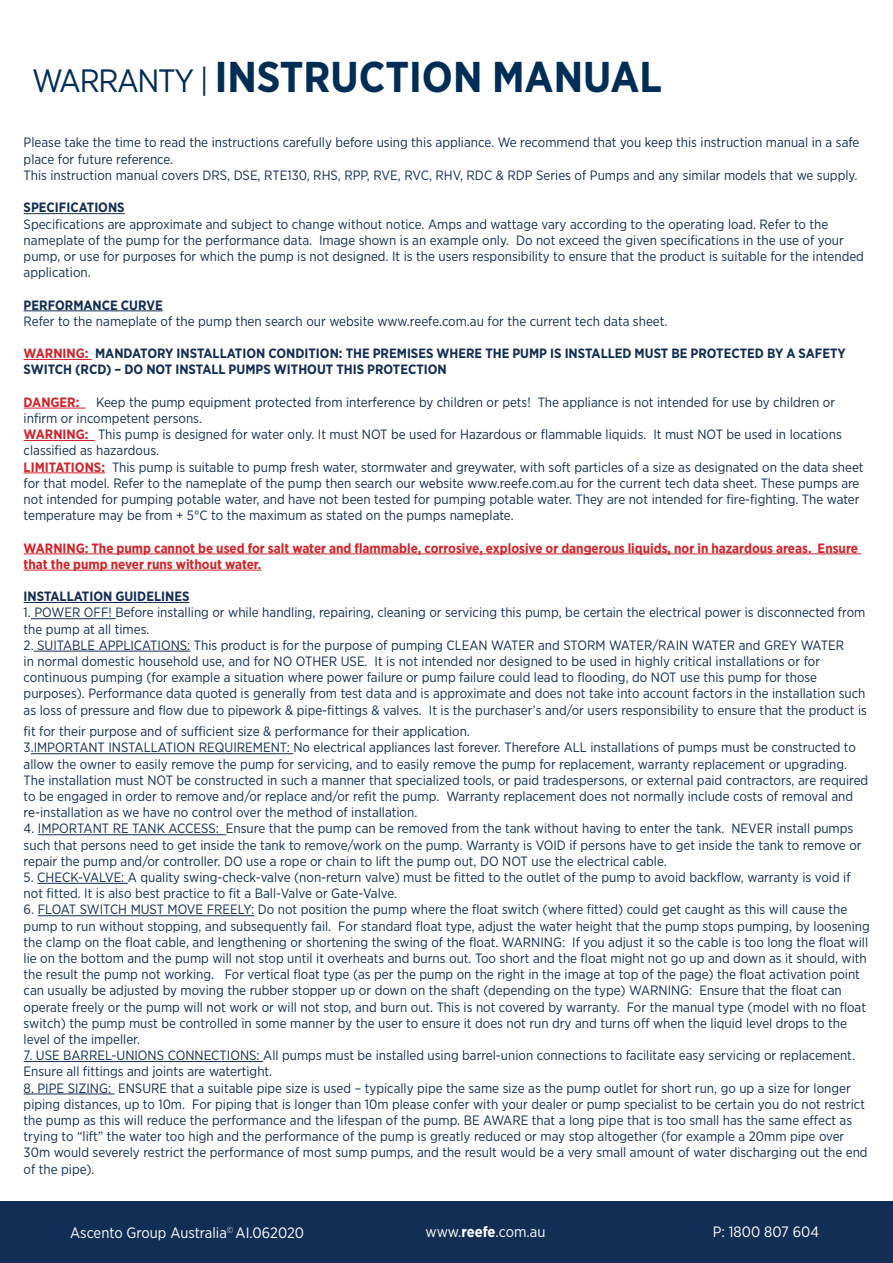
<style>
.page{position:relative;width:893px;height:1263px;background:#fff}
.page>*{position:absolute;margin:0;border:0;box-sizing:border-box;transform-origin:0 0}
.t1{font:700 43.05px "Gotham Narrow";color:#002d56}
.t2{font:15px "Gotham Narrow";color:#fff}
.t3{font:13.5px/16.2px "Gotham Narrow";color:#122e54}
.t4{font:700 13.5px/16.2px "Gotham Narrow";color:#122e54}
.t5{font:700 13.5px/16.2px "Gotham Narrow";color:#d1232a}
.s1{font-weight:400;font-size:32.25px}
.s2{color:#d1232a}
.s3{font-weight:700;color:#d1232a}
.s4{font-weight:700}
</style>
<div class="page">
<div style="left:0;top:1201px;width:893px;height:62px;background:#122e54"></div>
<hr style="left:24px;top:213px;width:101px;height:1px;background:#122e54">
<hr style="left:24px;top:310px;width:139px;height:1px;background:#122e54">
<hr style="left:24px;top:359px;width:68px;height:1px;background:#d1232a">
<hr style="left:24px;top:408px;width:62px;height:1px;background:#d1232a">
<hr style="left:24px;top:440px;width:71px;height:1px;background:#d1232a">
<hr style="left:24px;top:472px;width:81px;height:1px;background:#d1232a">
<hr style="left:24px;top:553px;width:837px;height:1px;background:#d1232a">
<hr style="left:24px;top:570px;width:237px;height:1px;background:#d1232a">
<hr style="left:24px;top:602px;width:165px;height:1px;background:#122e54">
<hr style="left:31px;top:618px;width:84px;height:1px;background:#122e54">
<hr style="left:34px;top:651px;width:156px;height:1px;background:#122e54">
<hr style="left:31px;top:753px;width:262px;height:1px;background:#122e54">
<hr style="left:38px;top:834px;width:188px;height:1px;background:#122e54">
<hr style="left:37px;top:883px;width:91px;height:1px;background:#122e54">
<hr style="left:38px;top:915px;width:216px;height:1px;background:#122e54">
<hr style="left:24px;top:1061px;width:239px;height:1px;background:#122e54">
<hr style="left:24px;top:1093px;width:91px;height:1px;background:#122e54">
<p class="t1" style="left:32px;top:49px;width:632px"><span class="s1">WARRANTY |</span> INSTRUCTION MANUAL</p>
<p class="t3" style="left:24px;top:134px;width:837px">Please take the time to read the instructions carefully before using this appliance. We recommend that you keep this instruction manual in a safe place for future reference.</p>
<p class="t3" style="left:24px;top:167px;width:835px">This instruction manual covers DRS, DSE, RTE130, RHS, RPP, RVE, RVC, RHV, RDC &amp; RDP Series of Pumps and any similar models that we supply.</p>
<p class="t4" style="left:24px;top:199px;width:103px">SPECIFICATIONS</p>
<p class="t3" style="left:24px;top:215px;width:842px">Specifications are approximate and subject to change without notice. Amps and wattage vary according to the operating load. Refer to the nameplate of the pump for the performance data. Image shown is an example only. Do not exceed the given specifications in the use of your pump, or use for purposes for which the pump is not designed. It is the users responsibility to ensure that the product is suitable for the intended application.</p>
<p class="t4" style="left:24px;top:297px;width:141px">PERFORMANCE CURVE</p>
<p class="t3" style="left:24px;top:313px;width:645px">Refer to the nameplate of the pump then search our website www.reefe.com.au for the current tech data sheet.</p>
<p class="t4" style="left:24px;top:345px;width:824px"><span class="s2">WARNING:</span> MANDATORY INSTALLATION CONDITION: THE PREMISES WHERE THE PUMP IS INSTALLED MUST BE PROTECTED BY A SAFETY<br>SWITCH (RCD) – DO NOT INSTALL PUMPS WITHOUT THIS PROTECTION</p>
<p class="t3" style="left:24px;top:394px;width:813px"><span class="s3">DANGER:</span> Keep the pump equipment protected from interference by children or pets! The appliance is not intended for use by children or infirm or incompetent persons.</p>
<p class="t3" style="left:24px;top:426px;width:820px"><span class="s3">WARNING:</span> This pump is designed for water only. It must NOT be used for Hazardous or flammable liquids. It must NOT be used in locations classified as hazardous.</p>
<p class="t3" style="left:24px;top:458px;width:841px"><span class="s3">LIMITATIONS:</span> This pump is suitable to pump fresh water, stormwater and greywater, with soft particles of a size as designated on the data sheet for that model. Refer to the nameplate of the pump then search our website www.reefe.com.au for the current tech data sheet. These pumps are not intended for pumping potable water, and have not been tested for pumping potable water. They are not intended for fire-fighting. The water temperature may be from + 5°C to the maximum as stated on the pumps nameplate.</p>
<p class="t5" style="left:24px;top:540px;width:836px">WARNING: The pump cannot be used for salt water and flammable, corrosive, explosive or dangerous liquids, nor in hazardous areas. Ensure that the pump never runs without water.</p>
<p class="t4" style="left:24px;top:588px;width:167px">INSTALLATION GUIDELINES</p>
<p class="t3" style="left:24px;top:604px;width:843px">1. POWER OFF! Before installing or while handling, repairing, cleaning or servicing this pump, be certain the electrical power is disconnected from the pump at all times.</p>
<p class="t3" style="left:24px;top:637px;width:845px">2. SUITABLE APPLICATIONS: This product is for the purpose of pumping CLEAN WATER and STORM WATER/RAIN WATER and GREY WATER<br>in normal domestic household use, and for NO OTHER USE. It is not intended nor designed to be used in highly critical installations or for continuous pumping (for example a situation where power failure or pump failure could lead to flooding, do NOT use this pump for those purposes). Performance data quoted is generally from test data and is approximate and does not take into account factors in the installation such as loss of pressure and flow due to pipework &amp; pipe-fittings &amp; valves. It is the purchaser’s and/or users responsibility to ensure that the product is</p>
<p class="t3" style="left:24px;top:723px;width:448px">fit for their purpose and of sufficient size &amp; performance for their application.</p>
<p class="t3" style="left:24px;top:739px;width:846px">3.IMPORTANT INSTALLATION REQUIREMENT: No electrical appliances last forever. Therefore ALL installations of pumps must be constructed to allow the owner to easily remove the pump for servicing, and to easily remove the pump for replacement, warranty replacement or upgrading.<br>The installation must NOT be constructed in such a manner that specialized tools, or paid tradespersons, or external paid contractors, are required to be engaged in order to remove and/or replace and/or refit the pump. Warranty replacement does not normally include costs of removal and re-installation as we have no control over the method of installation.</p>
<p class="t3" style="left:24px;top:820px;width:839px">4. IMPORTANT RE TANK ACCESS: Ensure that the pump can be removed from the tank without having to enter the tank. NEVER install pumps such that persons need to get inside the tank to remove/work on the pump. Warranty is VOID if persons have to get inside the tank to remove or repair the pump and/or controller. DO use a rope or chain to lift the pump out, DO NOT use the electrical cable.</p>
<p class="t3" style="left:24px;top:869px;width:828px">5. CHECK-VALVE: A quality swing-check-valve (non-return valve) must be fitted to the outlet of the pump to avoid backflow, warranty is void if not fitted. It is also best practice to fit a Ball-Valve or Gate-Valve.</p>
<p class="t3" style="left:24px;top:901px;width:848px">6. FLOAT SWITCH MUST MOVE FREELY: Do not position the pump where the float switch (where fitted) could get caught as this will cause the pump to run without stopping, and subsequently fail. For standard float type, adjust the water height that the pump stops pumping, by loosening the clamp on the float cable, and lengthening or shortening the swing of the float. WARNING: If you adjust it so the cable is too long the float will lie on the bottom and the pump will not stop until it overheats and burns out. Too short and the float might not go up and down as it should, with the result the pump not working. For vertical float type (as per the pump on the right in the image at top of the page) the float activation point can usually be adjusted by moving the rubber stopper up or down on the shaft (depending on the type) WARNING: Ensure that the float can operate freely or the pump will not work or will not stop, and burn out. This is not covered by warranty. For the manual type (model with no float switch) the pump must be controlled in some manner by the user to ensure it does not run dry and turns off when the liquid level drops to the level of the impeller.</p>
<p class="t3" style="left:24px;top:1047px;width:833px">7. USE BARREL-UNIONS CONNECTIONS: All pumps must be installed using barrel-union connections to facilitate easy servicing or replacement.<br>Ensure all fittings and joints are watertight.</p>
<p class="t3" style="left:24px;top:1079px;width:845px">8. PIPE SIZING: ENSURE that a suitable pipe size is used – typically pipe the same size as the pump outlet for short run, go up a size for longer piping distances, up to 10m. For piping that is longer than 10m please confer with your dealer or pump specialist to be certain you do not restrict the pump as this will reduce the performance and the lifespan of the pump. BE AWARE that a long pipe that is too small has the same effect as trying to “lift” the water too high and the performance of the pump is greatly reduced or may stop altogether (for example a 20mm pipe over 30m would severely restrict the performance of most sump pumps, and the result would be a very small amount of water discharging out the end of the pipe).</p>
<p class="t2" style="left:70px;top:1223px;width:236px">Ascento Group Australia<sup>©</sup> AI.062020</p>
<p class="t2" style="left:426px;top:1223px;width:121px">www.<span class="s4">reefe</span>.com.au</p>
<p class="t2" style="left:713px;top:1222px;width:108px">P: 1800 807 604</p>
</div>
